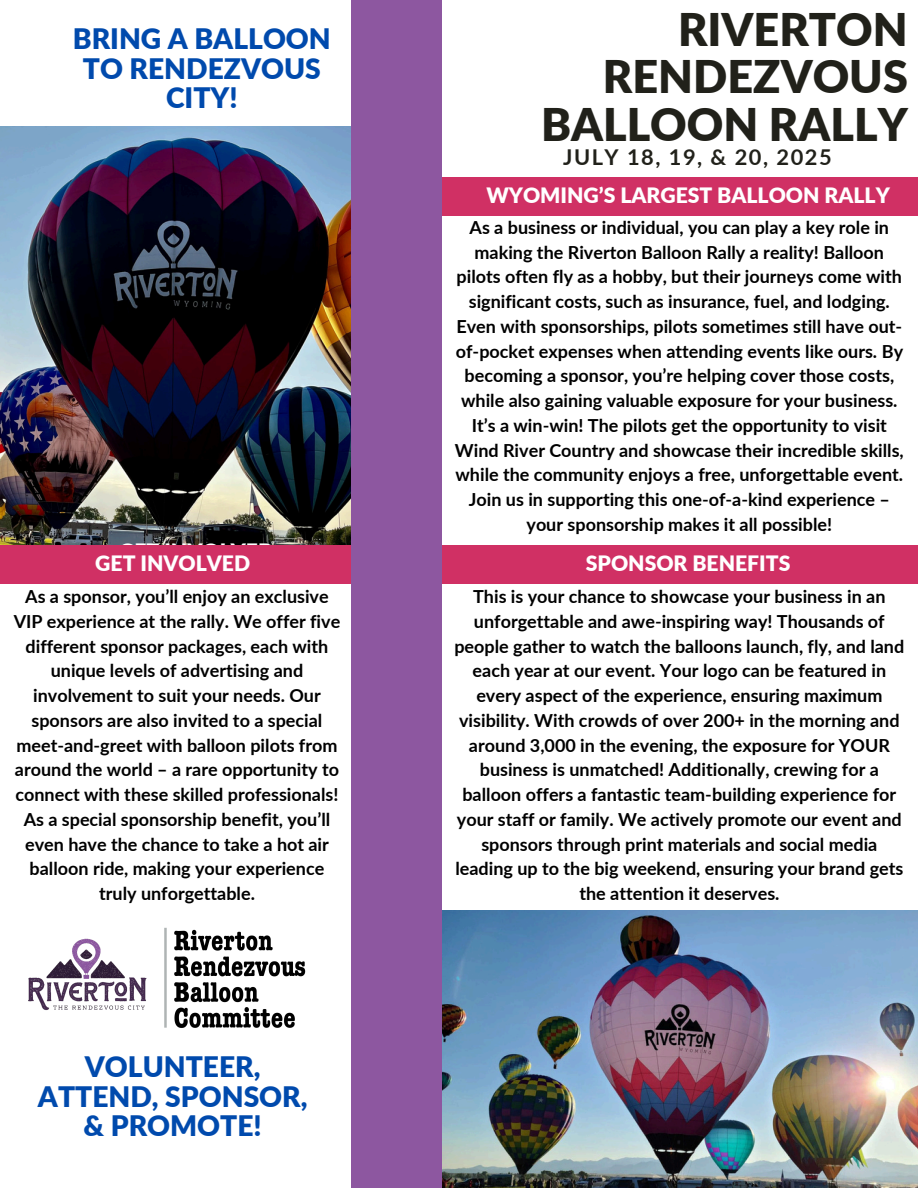
<style>
.page{position:relative;width:918px;height:1188px;background:#fff}
.page>*{position:absolute;margin:0;border:0;box-sizing:border-box;transform-origin:0 0}
.t1{font:900 45px/47.2px "Lato";color:#21211a;text-align:right}
.t2{font:900 28.2px/29.7px "Lato";color:#004aad;text-align:center}
.t3{font:700 21.75px "Lato";letter-spacing:.07em;color:#21211a}
.t4{font:900 21.15px "Lato";color:#fff}
.t5{font:700 18px/24.8px "Lato";color:#000;text-align:center}
</style>
<div class="page">
<img style="left:0;top:126px;width:352px;height:419px">
<div style="left:430px;top:177px;width:488px;height:38px;background:#d03064"></div>
<div style="left:430px;top:545px;width:488px;height:39px;background:#d03064"></div>
<img style="left:28px;top:927px;width:278px;height:101px">
<img style="left:442px;top:911px;width:476px;height:277px">
<div style="left:0;top:545px;width:421px;height:39px;background:#d03064"></div>
<div style="left:352px;top:0;width:90px;height:1188px;background:#8d57a0"></div>
<p class="t2" style="left:73px;top:23px;width:259px">BRING A BALLOON<br>TO RENDEZVOUS<br>CITY!</p>
<h3 class="t4" style="left:119px;top:538px;width:156px">GET INVOLVED</h3>
<p class="t5" style="left:14px;top:584px;width:328px">As a sponsor, you’ll enjoy an exclusive VIP experience at the rally. We offer five different sponsor packages, each with unique levels of advertising and involvement to suit your needs. Our sponsors are also invited to a special meet-and-greet with balloon pilots from around the world – a rare opportunity to connect with these skilled professionals!<br>As a special sponsorship benefit, you’ll even have the chance to take a hot air balloon ride, making your experience truly unforgettable.</p>
<h3 class="t4" style="left:95px;top:550px;width:156px">GET INVOLVED</h3>
<h3 class="t2" style="left:38px;top:1051px;width:271px">VOLUNTEER,<br>ATTEND, SPONSOR, &amp; PROMOTE!</h3>
<h1 class="t1" style="left:541px;top:5px;width:368px">RIVERTON<br>RENDEZVOUS<br>BALLOON RALLY</h1>
<h3 class="t3" style="left:563px;top:144px;width:270px">JULY 18, 19, &amp; 20, 2025</h3>
<p class="t4" style="left:486px;top:182px;width:405px">WYOMING’S LARGEST BALLOON RALLY</p>
<h3 class="t5" style="left:455px;top:215px;width:450px">As a business or individual, you can play a key role in making the Riverton Balloon Rally a reality! Balloon pilots often fly as a hobby, but their journeys come with significant costs, such as insurance, fuel, and lodging.<br>Even with sponsorships, pilots sometimes still have out&shy;of-pocket expenses when attending events like ours. By becoming a sponsor, you’re helping cover those costs, while also gaining valuable exposure for your business.<br>It’s a win-win! The pilots get the opportunity to visit Wind River Country and showcase their incredible skills, while the community enjoys a free, unforgettable event.<br>Join us in supporting this one-of-a-kind experience – your sponsorship makes it all possible!</h3>
<p class="t4" style="left:586px;top:551px;width:206px">SPONSOR BENEFITS</p>
<h2 class="t5" style="left:454px;top:584px;width:451px">This is your chance to showcase your business in an unforgettable and awe-inspiring way! Thousands of people gather to watch the balloons launch, fly, and land each year at our event. Your logo can be featured in every aspect of the experience, ensuring maximum visibility. With crowds of over 200+ in the morning and around 3,000 in the evening, the exposure for YOUR business is unmatched! Additionally, crewing for a balloon offers a fantastic team-building experience for your staff or family. We actively promote our event and sponsors through print materials and social media leading up to the big weekend, ensuring your brand gets the attention it deserves.</h2>
</div>
